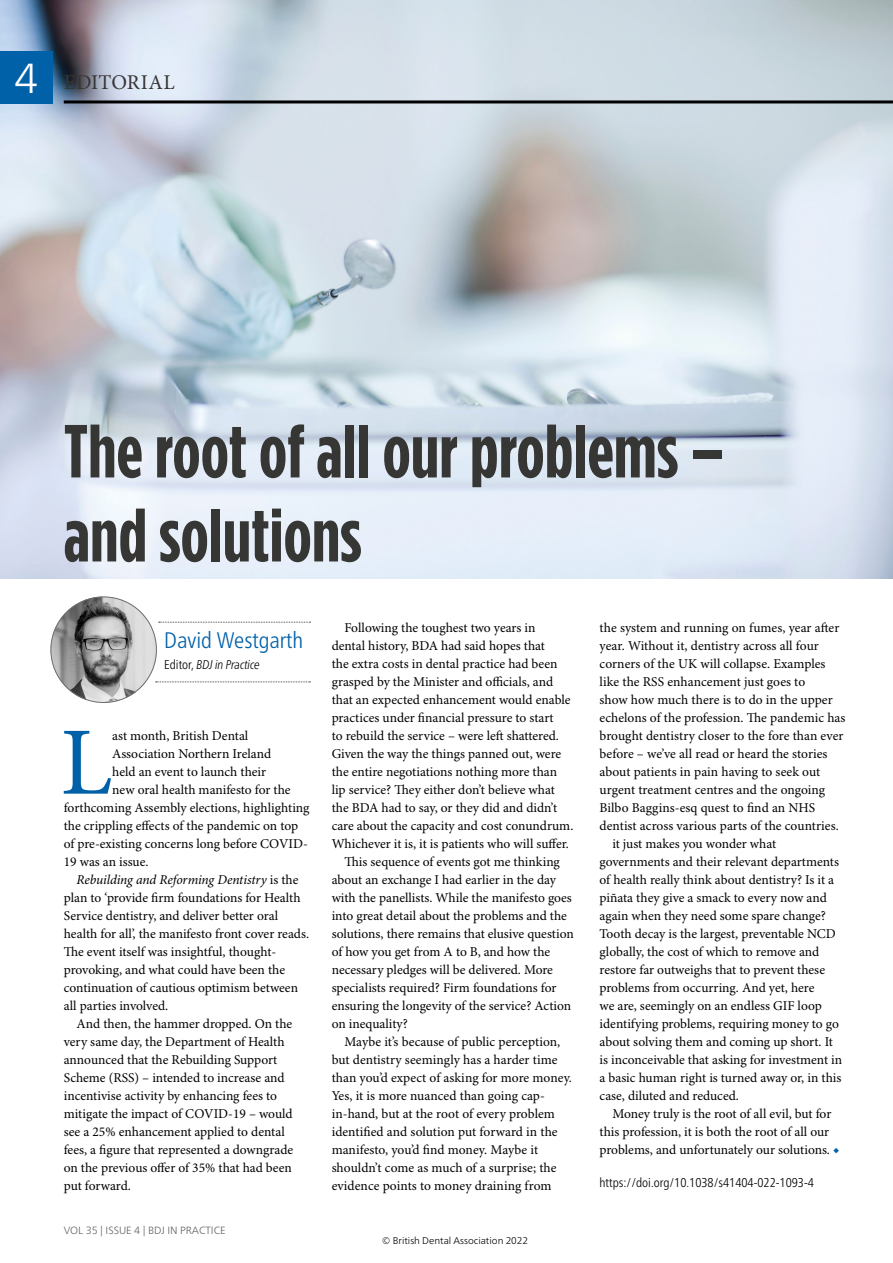
<style>
.page{position:relative;width:893px;height:1263px;background:#fff}
.page>*{position:absolute;margin:0;border:0;box-sizing:border-box;transform-origin:0 0}
.Para_body_drop_cap{font:96.6px "Minion Pro";color:#0060a8}
.Title_headline_colou{font:700 75px/84px "Gotham Condensed";color:#363634}
.NoXML_page_numbers{font:300 42px "Frutiger Neue LT Pro";color:#fff}
.NoXML_author_name{font:300 condensed 22.5px "Frutiger Neue LT Pro";color:#0060a8}
.NoXML_category{font:21px "Minion Pro";letter-spacing:.015em;color:#363634}
.Para_body{font:13.5px/18px "Minion Pro";color:#000}
.Para_body_drop_cap-2{font:13.5px "Minion Pro";letter-spacing:-.005em;color:#000}
.NoXML_DOI{font:300 condensed 12.75px "Frutiger Neue LT Pro";color:#000}
.Biography_author_job{font:italic 300 condensed 12.75px "Frutiger Neue LT Pro";color:#000}
.NoXML_footer{font:300 10.5px "Frutiger Neue LT Pro";color:#656361}
.NoXML_Hidden_for_Onl{font:300 9.75px "Frutiger Neue LT Pro";color:#000}
.s1{font-style:normal}
.s2{font-style:italic}
.s3{color:#0060a8}
</style>
<div class="page">
<img style="left:0;top:0;width:893px;height:578px">
<div style="left:0;top:51px;width:52px;height:52px;background:#0060a8"></div>
<hr style="left:64px;top:100px;width:829px;height:3px;background:#000">
<svg style="left:159px;top:622px;width:151px;height:1px"></svg>
<svg style="left:156px;top:681px;width:154px;height:1px"></svg>
<img style="left:51px;top:596px;width:106px;height:107px;border-radius:53px">
<p class="NoXML_page_numbers" style="left:14px;top:54px;width:26px">4</p>
<p class="NoXML_category" style="left:64px;top:70px;width:112px">EDITORIAL</p>
<p class="Title_headline_colou" style="left:64px;top:409px;width:662px">The root of all our problems – and solutions</p>
<p class="NoXML_author_name" style="left:164px;top:627px;width:140px">David Westgarth</p>
<p class="Biography_author_job" style="left:164px;top:657px;width:97px"><span class="s1">Editor,</span> BDJ in Practice</p>
<p class="Para_body_drop_cap" style="left:60px;top:705px;width:53px">L</p>
<p class="Para_body_drop_cap-2" style="left:112px;top:727px;width:138px">ast month, British Dental</p>
<p class="Para_body_drop_cap-2" style="left:112px;top:745px;width:160px">Association Northern Ireland</p>
<p class="Para_body_drop_cap-2" style="left:112px;top:763px;width:155px">held an event to launch their</p>
<p class="Para_body_drop_cap-2" style="left:112px;top:781px;width:180px">new oral health manifesto for the</p>
<p class="Para_body_drop_cap-2" style="left:64px;top:799px;width:247px">forthcoming Assembly elections, highlighting</p>
<p class="Para_body_drop_cap-2" style="left:64px;top:817px;width:236px">the crippling effects of the pandemic on top</p>
<p class="Para_body_drop_cap-2" style="left:64px;top:835px;width:246px">of pre-existing concerns long before COVID-</p>
<p class="Para_body_drop_cap-2" style="left:64px;top:853px;width:86px">19 was an issue.</p>
<p class="Para_body" style="left:64px;top:871px;width:247px;text-indent:13px"><span class="s2">Rebuilding and Reforming Dentistry</span> is the plan to ‘provide firm foundations for Health Service dentistry, and deliver better oral health for all’, the manifesto front cover reads.<br>The event itself was insightful, thought&shy;provoking, and what could have been the continuation of cautious optimism between all parties involved.</p>
<p class="Para_body" style="left:64px;top:1015px;width:231px;text-indent:13px">And then, the hammer dropped. On the very same day, the Department of Health announced that the Rebuilding Support Scheme (RSS) – intended to increase and incentivise activity by enhancing fees to mitigate the impact of COVID-19 – would see a 25% enhancement applied to dental fees, a figure that represented a downgrade on the previous offer of 35% that had been put forward.</p>
<p class="NoXML_footer" style="left:64px;top:1224px;width:163px">VOL 35 | ISSUE 4 | BDJ IN PRACTICE</p>
<p class="Para_body" style="left:332px;top:619px;width:243px;text-indent:13px">Following the toughest two years in<br>dental history, BDA had said hopes that<br>the extra costs in dental practice had been grasped by the Minister and officials, and that an expected enhancement would enable practices under financial pressure to start<br>to rebuild the service – were left shattered.<br>Given the way the things panned out, were the entire negotiations nothing more than lip service? They either don’t believe what the BDA had to say, or they did and didn’t care about the capacity and cost conundrum.<br>Whichever it is, it is patients who will suffer.</p>
<p class="Para_body" style="left:332px;top:853px;width:244px;text-indent:13px">This sequence of events got me thinking about an exchange I had earlier in the day with the panellists. While the manifesto goes into great detail about the problems and the solutions, there remains that elusive question of how you get from A to B, and how the necessary pledges will be delivered. More specialists required? Firm foundations for ensuring the longevity of the service? Action on inequality?</p>
<p class="Para_body" style="left:332px;top:1033px;width:242px;text-indent:13px">Maybe it’s because of public perception, but dentistry seemingly has a harder time than you’d expect of asking for more money.<br>Yes, it is more nuanced than going cap&shy;in-hand, but at the root of every problem identified and solution put forward in the manifesto, you’d find money. Maybe it shouldn’t come as much of a surprise; the evidence points to money draining from</p>
<p class="NoXML_Hidden_for_Onl" style="left:382px;top:1234px;width:148px">© British Dental Association 2022</p>
<p class="Para_body" style="left:600px;top:619px;width:247px">the system and running on fumes, year after year. Without it, dentistry across all four corners of the UK will collapse. Examples like the RSS enhancement just goes to<br>show how much there is to do in the upper echelons of the profession. The pandemic has brought dentistry closer to the fore than ever before – we’ve all read or heard the stories about patients in pain having to seek out urgent treatment centres and the ongoing Bilbo Baggins-esq quest to find an NHS dentist across various parts of the countries.</p>
<p class="Para_body" style="left:600px;top:835px;width:244px;text-indent:13px">it just makes you wonder what governments and their relevant departments of health really think about dentistry? Is it a piñata they give a smack to every now and again when they need some spare change?<br>Tooth decay is the largest, preventable NCD globally, the cost of which to remove and restore far outweighs that to prevent these problems from occurring. And yet, here<br>we are, seemingly on an endless GIF loop identifying problems, requiring money to go about solving them and coming up short. It is inconceivable that asking for investment in a basic human right is turned away or, in this case, diluted and reduced.</p>
<p class="Para_body" style="left:600px;top:1105px;width:241px;text-indent:13px">Money truly is the root of all evil, but for this profession, it is both the root of all our problems, and unfortunately our solutions. <span class="s3">◆</span></p>
<p class="NoXML_DOI" style="left:600px;top:1175px;width:216px">https://doi.org/10.1038/s41404-022-1093-4</p>
</div>
